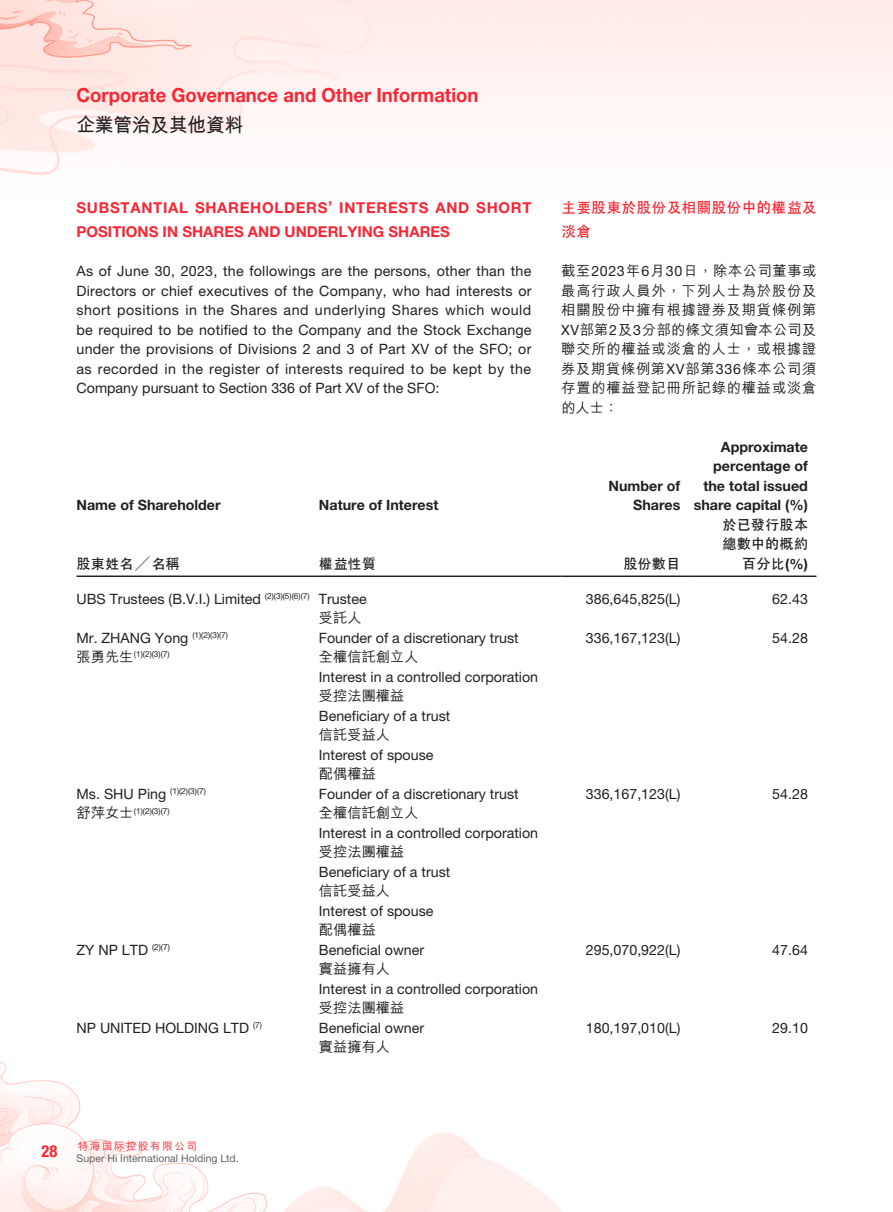
<style>
.page{position:relative;width:893px;height:1212px;background:#fff}
.page>*{position:absolute;margin:0;border:0;box-sizing:border-box;transform-origin:0 0}
.t1{font:700 19.5px "Helvetica Neue LT Std";color:#f92634;scale:.95 1}
.t2{font:700 19.5px "M Hei HK";color:#231f20;scale:.95 1}
.t3{font:700 condensed 16.5px "Helvetica Neue LT Std";color:#f92634}
.t4{font:700 15px/24px "Helvetica Neue LT Std";letter-spacing:.045em;color:#f92634}
.t5{font:700 15px/24px "C Hei 2 HK";color:#f92634}
.t6{font:14.25px/19.5px "Helvetica Neue LT Std";color:#231f20;text-align:justify}
.t7{font:500 14.25px/19.5px "M Hei HK";color:#231f20;text-align:justify}
.t8{font:700 14.25px/19.5px "Helvetica Neue LT Std";color:#231f20;text-align:right}
.t9{font:700 14.25px/19.5px "C Hei 2 HK";color:#231f20;text-align:right}
.t10{font:10.5px "Helvetica Neue LT Std";color:#636366}
.t11{font:500 10.5px "M Hei HKS";letter-spacing:.15em;color:#f92634}
.t12{font:8.25px "Helvetica Neue LT Std";color:#231f20}
.s1{font-family:"Helvetica Neue LT Std";font-weight:400}
.s2{font-family:"Helvetica Neue LT Std"}
.s3{font-family:"M Hei HK";font-weight:500;font-size:14.25px}
.s4{font-size:14.25px}
</style>
<div class="page">
<img style="left:0;top:0;width:893px;height:1212px">
<hr style="left:77px;top:575px;width:242px;height:2px;background:#231f20">
<hr style="left:319px;top:575px;width:242px;height:2px;background:#231f20">
<hr style="left:561px;top:575px;width:128px;height:2px;background:#231f20">
<hr style="left:689px;top:575px;width:127px;height:2px;background:#231f20">
<h1 class="t1" style="left:76px;top:83px;width:425px">Corporate Governance and Other Information</h1>
<h1 class="t2" style="left:76px;top:111px;width:177px">企業管治及其他資料</h1>
<p class="t4" style="left:77px;top:196px;width:457px">SUBSTANTIAL SHAREHOLDERS’ INTERESTS AND SHORT<br>POSITIONS IN SHARES AND UNDERLYING SHARES</p>
<p class="t6" style="left:77px;top:261px;width:456px">As of June 30, 2023, the followings are the persons, other than the Directors or chief executives of the Company, who had interests or short positions in the Shares and underlying Shares which would be required to be notified to the Company and the Stock Exchange under the provisions of Divisions 2 and 3 of Part XV of the SFO; or as recorded in the register of interests required to be kept by the Company pursuant to Section 336 of Part XV of the SFO:</p>
<p class="t8" style="left:77px;top:495px;width:146px">Name of Shareholder</p>
<p class="t8" style="left:319px;top:495px;width:121px">Nature of Interest</p>
<p class="t5" style="left:561px;top:195px;width:257px">主要股東於股份及相關股份中的權益及淡倉</p>
<p class="t7" style="left:561px;top:260px;width:257px">截至<span class="s1">2023</span>年<span class="s1">6</span>月<span class="s1">30</span>日，除本公司董事或最高行政人員外，下列人士為於股份及相關股份中擁有根據證券及期貨條例第<span class="s1">XV</span>部第<span class="s1">2</span>及<span class="s1">3</span>分部的條文須知會本公司及聯交所的權益或淡倉的人士，或根據證券及期貨條例第<span class="s1">XV</span>部第<span class="s1">336</span>條本公司須存置的權益登記冊所記錄的權益或淡倉的人士：</p>
<p class="t8" style="left:609px;top:476px;width:73px">Number of<br>Shares</p>
<p class="t8" style="left:694px;top:437px;width:116px">Approximate percentage of the total issued share capital (%)</p>
<p class="t9" style="left:77px;top:553px;width:105px">股東姓名╱名稱</p>
<p class="t9" style="left:319px;top:553px;width:58px">權益性質</p>
<p class="t9" style="left:623px;top:553px;width:58px">股份數目</p>
<p class="t9" style="left:722px;top:514px;width:87px">於已發行股本總數中的概約百分比<span class="s2">(%)</span></p>
<p class="t6" style="left:77px;top:589px;width:292px">UBS Trustees (B.V.I.) Limited <sup>(2)(3)(5)(6)(7)</sup> Trustee</p>
<p class="t6" style="left:586px;top:589px;width:96px">386,645,825(L)</p>
<p class="t6" style="left:772px;top:589px;width:37px">62.43</p>
<p class="t7" style="left:319px;top:607px;width:44px">受託人</p>
<p class="t6" style="left:77px;top:628px;width:153px">Mr. ZHANG Yong <sup>(1)(2)(3)(7)</sup></p>
<p class="t6" style="left:319px;top:628px;width:201px">Founder of a discretionary trust</p>
<p class="t6" style="left:586px;top:628px;width:96px">336,167,123(L)</p>
<p class="t6" style="left:772px;top:628px;width:37px">54.28</p>
<p class="t12" style="left:77px;top:650px;width:95px"><span class="s3">張勇先生</span>(1)(2)(3)(7)</p>
<p class="t7" style="left:319px;top:646px;width:101px">全權信託創立人</p>
<p class="t6" style="left:319px;top:667px;width:221px">Interest in a controlled corporation</p>
<p class="t7" style="left:319px;top:685px;width:87px">受控法團權益</p>
<p class="t6" style="left:319px;top:706px;width:133px">Beneficiary of a trust</p>
<p class="t7" style="left:319px;top:724px;width:73px">信託受益人</p>
<p class="t6" style="left:319px;top:745px;width:116px">Interest of spouse</p>
<p class="t7" style="left:319px;top:763px;width:58px">配偶權益</p>
<p class="t12" style="left:77px;top:786px;width:131px"><span class="s4">Ms. SHU Ping</span> (1)(2)(3)(7)</p>
<p class="t6" style="left:319px;top:784px;width:201px">Founder of a discretionary trust</p>
<p class="t6" style="left:586px;top:784px;width:96px">336,167,123(L)</p>
<p class="t6" style="left:772px;top:784px;width:37px">54.28</p>
<p class="t12" style="left:77px;top:806px;width:95px"><span class="s3">舒萍女士</span>(1)(2)(3)(7)</p>
<p class="t7" style="left:319px;top:802px;width:101px">全權信託創立人</p>
<p class="t6" style="left:319px;top:823px;width:221px">Interest in a controlled corporation</p>
<p class="t7" style="left:319px;top:841px;width:87px">受控法團權益</p>
<p class="t6" style="left:319px;top:862px;width:133px">Beneficiary of a trust</p>
<p class="t7" style="left:319px;top:880px;width:73px">信託受益人</p>
<p class="t6" style="left:319px;top:901px;width:116px">Interest of spouse</p>
<p class="t7" style="left:319px;top:919px;width:58px">配偶權益</p>
<p class="t6" style="left:77px;top:940px;width:95px">ZY NP LTD <sup>(2)(7)</sup></p>
<p class="t6" style="left:319px;top:940px;width:107px">Beneficial owner</p>
<p class="t6" style="left:586px;top:940px;width:96px">295,070,922(L)</p>
<p class="t6" style="left:772px;top:940px;width:37px">47.64</p>
<p class="t7" style="left:319px;top:958px;width:73px">實益擁有人</p>
<p class="t6" style="left:319px;top:979px;width:221px">Interest in a controlled corporation</p>
<p class="t7" style="left:319px;top:997px;width:87px">受控法團權益</p>
<p class="t6" style="left:77px;top:1018px;width:187px">NP UNITED HOLDING LTD <sup>(7)</sup></p>
<p class="t6" style="left:319px;top:1018px;width:107px">Beneficial owner</p>
<p class="t6" style="left:586px;top:1018px;width:96px">180,197,010(L)</p>
<p class="t6" style="left:772px;top:1018px;width:37px">29.10</p>
<p class="t7" style="left:319px;top:1036px;width:73px">實益擁有人</p>
<p class="t3" style="left:42px;top:1141px;width:17px">28</p>
<p class="t11" style="left:78px;top:1138px;width:121px">特海國際控股有限公司</p>
<p class="t10" style="left:77px;top:1152px;width:164px">Super Hi International Holding Ltd.</p>
</div>
